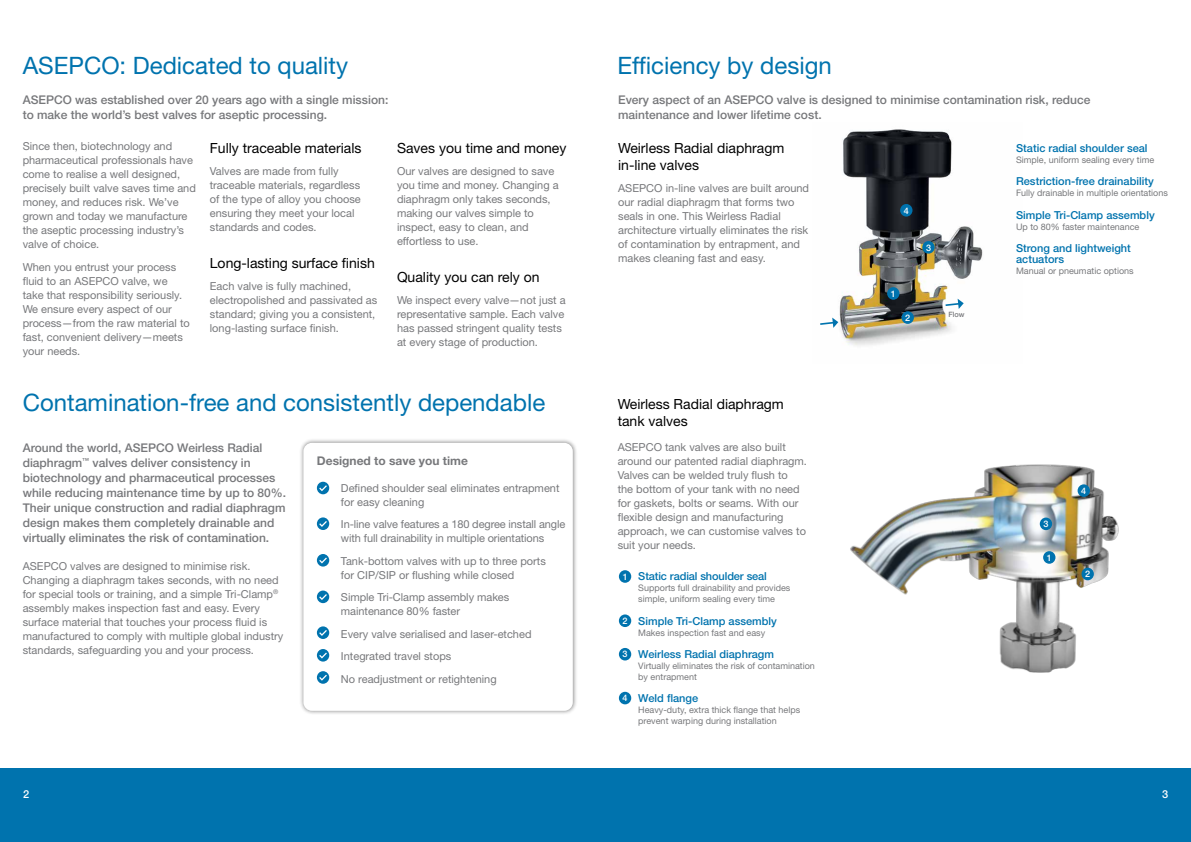
<style>
.page{position:relative;width:1191px;height:842px;background:#fff}
.page>*{position:absolute;margin:0;border:0;box-sizing:border-box;transform-origin:0 0}
.t1{font:24px "Helvetica Neue LT Std";color:#0073ae}
.t2{font:14px/17px "Helvetica Neue LT Std";color:#000}
.t3{font:500 12px/15px "Helvetica Neue LT Std";color:#77787b}
.t4{font:700 12px "Helvetica Neue LT Std";color:#77787b}
.t5{font:11px/14px "Helvetica Neue LT Std";color:#77787b}
.t6{font:500 11px/11px "Helvetica Neue LT Std";color:#0073ae}
.t7{font:500 11px "Helvetica Neue LT Std";color:#fff}
.t8{font:9px/11px "Helvetica Neue LT Std";color:#77787b}
.t9{font:500 9px "Helvetica Neue LT Std";color:#fff}
.t10{font:500 7.3px "Helvetica Neue LT Std";color:#77787b}
</style>
<div class="page">
<img style="left:850px;top:464px;width:269px;height:209px">
<div style="left:0;top:768px;width:1191px;height:74px;background:#0073ae"></div>
<div style="left:1081px;top:568px;width:12px;height:12px;background:#0073ae;border-radius:50%"></div>
<img style="left:832px;top:129px;width:151px;height:217px">
<svg style="left:943px;top:299px;width:20px;height:10px"></svg>
<svg style="left:820px;top:318px;width:18px;height:10px"></svg>
<div style="left:900px;top:204px;width:12px;height:13px;background:#0073ae;border-radius:50%"></div>
<div style="left:887px;top:287px;width:12px;height:13px;background:#0073ae;border-radius:50%"></div>
<div style="left:901px;top:311px;width:13px;height:13px;background:#0073ae;border-radius:50%"></div>
<div style="left:922px;top:241px;width:12px;height:13px;background:#0073ae;border-radius:50%"></div>
<div style="left:619px;top:614px;width:12px;height:13px;background:#0073ae;border-radius:50%"></div>
<div style="left:619px;top:692px;width:12px;height:12px;background:#0073ae;border-radius:50%"></div>
<div style="left:299px;top:438px;width:278px;height:278px;background:#000;opacity:.5"></div>
<div style="left:303px;top:443px;width:270px;height:268px;background:#fff;border-radius:9px"></div>
<svg style="left:317px;top:590px;width:12px;height:13px"></svg>
<svg style="left:317px;top:626px;width:12px;height:13px"></svg>
<svg style="left:317px;top:649px;width:12px;height:13px"></svg>
<svg style="left:317px;top:671px;width:12px;height:13px"></svg>
<svg style="left:317px;top:554px;width:12px;height:13px"></svg>
<svg style="left:317px;top:517px;width:12px;height:13px"></svg>
<svg style="left:317px;top:482px;width:12px;height:12px"></svg>
<div style="left:1077px;top:484px;width:13px;height:13px;background:#0073ae;border-radius:50%"></div>
<div style="left:1043px;top:551px;width:12px;height:13px;background:#0073ae;border-radius:50%"></div>
<div style="left:619px;top:570px;width:12px;height:13px;background:#0073ae;border-radius:50%"></div>
<svg style="left:1039px;top:517px;width:13px;height:13px"></svg>
<div style="left:619px;top:648px;width:12px;height:12px;background:#0073ae;border-radius:50%"></div>
<h1 class="t1" style="left:23px;top:51px;width:327px">ASEPCO: Dedicated to quality</h1>
<p class="t3" style="left:23px;top:92px;width:367px">ASEPCO was established over 20 years ago with a single mission: to make the world’s best valves for aseptic processing.</p>
<p class="t5" style="left:23px;top:139px;width:175px">Since then, biotechnology and pharmaceutical professionals have come to realise a well designed, precisely built valve saves time and money, and reduces risk. We’ve grown and today we manufacture the aseptic processing industry’s valve of choice.</p>
<p class="t5" style="left:23px;top:260px;width:169px">When you entrust your process fluid to an ASEPCO valve, we take that responsibility seriously.<br>We ensure every aspect of our process—from the raw material to fast, convenient delivery—meets your needs.</p>
<p class="t2" style="left:210px;top:139px;width:153px">Fully traceable materials</p>
<p class="t5" style="left:210px;top:164px;width:152px">Valves are made from fully traceable materials, regardless of the type of alloy you choose ensuring they meet your local standards and codes.</p>
<p class="t2" style="left:210px;top:254px;width:166px">Long‑lasting surface finish</p>
<p class="t5" style="left:210px;top:279px;width:169px">Each valve is fully machined, electropolished and passivated as standard; giving you a consistent, long‑lasting surface finish.</p>
<p class="t2" style="left:397px;top:139px;width:171px">Saves you time and money</p>
<p class="t5" style="left:397px;top:164px;width:163px">Our valves are designed to save you time and money. Changing a diaphragm only takes seconds, making our valves simple to inspect, easy to clean, and effortless to use.</p>
<p class="t2" style="left:397px;top:268px;width:144px">Quality you can rely on</p>
<p class="t5" style="left:397px;top:293px;width:170px">We inspect every valve—not just a representative sample. Each valve has passed stringent quality tests at every stage of production.</p>
<h1 class="t1" style="left:23px;top:388px;width:524px">Contamination‑free and consistently dependable</h1>
<p class="t3" style="left:23px;top:440px;width:265px">Around the world, ASEPCO Weirless Radial diaphragm<sup>™</sup> valves deliver consistency in biotechnology and pharmaceutical processes while reducing maintenance time by up to 80%.<br>Their unique construction and radial diaphragm design makes them completely drainable and virtually eliminates the risk of contamination.</p>
<p class="t5" style="left:23px;top:558px;width:262px">ASEPCO valves are designed to minimise risk.<br>Changing a diaphragm takes seconds, with no need for special tools or training, and a simple Tri‑Clamp<sup>® </sup>assembly makes inspection fast and easy. Every surface material that touches your process fluid is manufactured to comply with multiple global industry standards, safeguarding you and your process.</p>
<p class="t4" style="left:317px;top:453px;width:153px">Designed to save you time</p>
<p class="t5" style="left:341px;top:480px;width:220px">Defined shoulder seal eliminates entrapment for easy cleaning</p>
<p class="t5" style="left:341px;top:517px;width:226px">In‑line valve features a 180 degree install angle with full drainability in multiple orientations</p>
<p class="t5" style="left:341px;top:553px;width:206px">Tank‑bottom valves with up to three ports for CIP/SIP or flushing while closed</p>
<p class="t5" style="left:341px;top:590px;width:170px">Simple Tri‑Clamp assembly makes maintenance 80% faster</p>
<p class="t5" style="left:341px;top:622px;width:192px;line-height:22.5px">Every valve serialised and laser‑etched<br>Integrated travel stops<br>No readjustment or retightening</p>
<h1 class="t1" style="left:617px;top:51px;width:216px">Efficiency by design</h1>
<p class="t3" style="left:618px;top:92px;width:473px">Every aspect of an ASEPCO valve is designed to minimise contamination risk, reduce maintenance and lower lifetime cost.</p>
<p class="t2" style="left:618px;top:139px;width:168px">Weirless Radial diaphragm in‑line valves</p>
<p class="t5" style="left:618px;top:181px;width:192px">ASEPCO in‑line valves are built around our radial diaphragm that forms two seals in one. This Weirless Radial architecture virtually eliminates the risk of contamination by entrapment, and makes cleaning fast and easy.</p>
<p class="t2" style="left:617px;top:395px;width:168px">Weirless Radial diaphragm tank valves</p>
<p class="t5" style="left:617px;top:440px;width:191px">ASEPCO tank valves are also built around our patented radial diaphragm.<br>Valves can be welded truly flush to<br>the bottom of your tank with no need for gaskets, bolts or seams. With our flexible design and manufacturing approach, we can customise valves to suit your needs.</p>
<p class="t9" style="left:623px;top:571px;width:7px">1</p>
<p class="t9" style="left:622px;top:615px;width:7px">2</p>
<p class="t9" style="left:622px;top:649px;width:7px">3</p>
<p class="t9" style="left:622px;top:693px;width:7px">4</p>
<p class="t6" style="left:638px;top:571px;width:130px">Static radial shoulder seal</p>
<p class="t8" style="left:638px;top:583px;width:154px">Supports full drainability and provides simple, uniform sealing every time</p>
<p class="t6" style="left:638px;top:615px;width:140px">Simple Tri‑Clamp assembly</p>
<p class="t8" style="left:638px;top:627px;width:128px">Makes inspection fast and easy</p>
<p class="t6" style="left:638px;top:649px;width:137px">Weirless Radial diaphragm</p>
<p class="t8" style="left:638px;top:660px;width:178px">Virtually eliminates the risk of contamination by entrapment</p>
<p class="t6" style="left:638px;top:693px;width:61px">Weld flange</p>
<p class="t8" style="left:638px;top:705px;width:163px">Heavy‑duty, extra thick flange that helps prevent warping during installation</p>
<p class="t9" style="left:904px;top:205px;width:7px">4</p>
<p class="t9" style="left:891px;top:288px;width:7px">1</p>
<p class="t9" style="left:905px;top:312px;width:7px">2</p>
<p class="t9" style="left:926px;top:242px;width:7px">3</p>
<p class="t10" style="left:948px;top:310px;width:18px">Flow</p>
<p class="t6" style="left:1016px;top:142px;width:133px">Static radial shoulder seal</p>
<p class="t8" style="left:1016px;top:154px;width:140px">Simple, uniform sealing every time</p>
<p class="t6" style="left:1016px;top:176px;width:139px">Restriction‑free drainability</p>
<p class="t8" style="left:1016px;top:187px;width:153px">Fully drainable in multiple orientations</p>
<p class="t6" style="left:1016px;top:209px;width:140px">Simple Tri‑Clamp assembly</p>
<p class="t8" style="left:1016px;top:221px;width:125px">Up to 80% faster maintenance</p>
<p class="t6" style="left:1016px;top:242px;width:116px">Strong and lightweight actuators</p>
<p class="t8" style="left:1016px;top:265px;width:119px">Manual or pneumatic options</p>
<p class="t9" style="left:1043px;top:518px;width:7px">3</p>
<p class="t9" style="left:1047px;top:552px;width:7px">1</p>
<p class="t9" style="left:1081px;top:485px;width:7px">4</p>
<p class="t9" style="left:1085px;top:569px;width:7px">2</p>
<p class="t7" style="left:23px;top:787px;width:8px">2</p>
<p class="t7" style="left:1162px;top:787px;width:8px">3</p>
</div>
